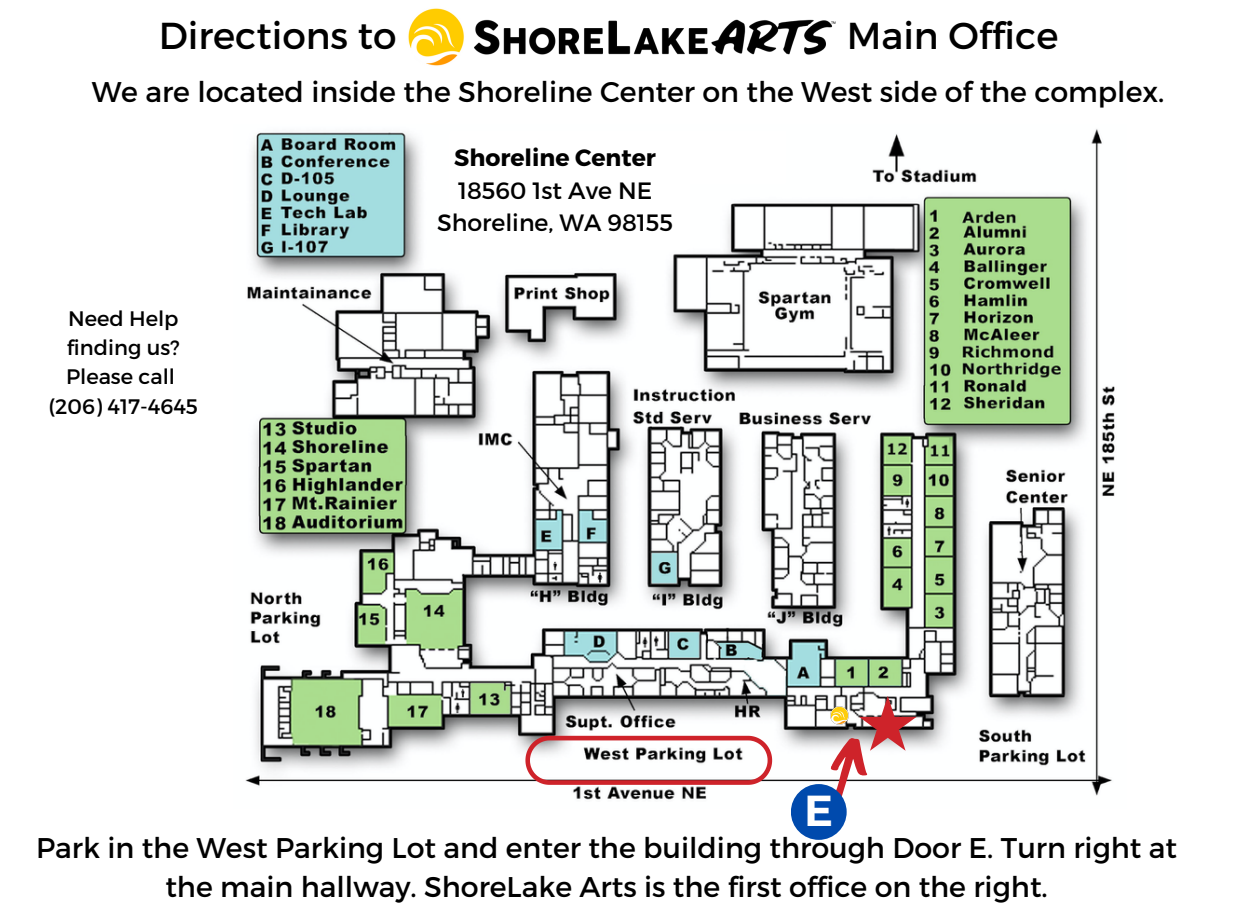
<style>
.page{position:relative;width:1242px;height:918px;background:#fff}
.page>*{position:absolute;margin:0;border:0;box-sizing:border-box;transform-origin:0 0}
.t1{font:700 43.2px "Montserrat";color:#fff}
.t2{font:37.5px "Montserrat";color:#000}
.t3{font:28.5px/38.2px "Montserrat";color:#000;text-align:center}
.t4{font:23.55px "Montserrat";color:#000}
.t5{font:700 23.55px "Montserrat";color:#000}
.t6{font:21px "Montserrat";color:#000}
</style>
<div class="page">
<img style="left:245px;top:129px;width:870px;height:678px">
<div style="left:449px;top:130px;width:242px;height:120px;background:#fff;border-radius:5px"></div>
<div style="left:680px;top:130px;width:107px;height:54px;background:#fff;border-radius:2px"></div>
<div style="left:791px;top:784px;width:56px;height:56px;background:#004aad;border-radius:50%"></div>
<svg style="left:525px;top:736px;width:247px;height:49px"></svg>
<svg style="left:815px;top:696px;width:102px;height:126px"></svg>
<img style="left:408px;top:8px;width:427px;height:58px">
<img style="left:830px;top:706px;width:18px;height:18px">
<p class="t2" style="left:159px;top:11px;width:239px">Directions to</p>
<p class="t3" style="left:92px;top:71px;width:1074px">We are located inside the Shoreline Center on the West side of the complex.</p>
<p class="t2" style="left:847px;top:11px;width:213px">Main Office</p>
<p class="t6" style="left:68px;top:305px;width:112px">Need Help</p>
<p class="t6" style="left:67px;top:334px;width:114px">finding us?</p>
<p class="t6" style="left:66px;top:363px;width:111px">Please call</p>
<p class="t6" style="left:48px;top:392px;width:151px">(206) 417-4645</p>
<p class="t5" style="left:454px;top:143px;width:203px">Shoreline Center</p>
<p class="t4" style="left:458px;top:175px;width:196px">18560 1st Ave NE</p>
<p class="t4" style="left:437px;top:207px;width:238px">Shoreline, WA 98155</p>
<p class="t1" style="left:804px;top:784px;width:30px">E</p>
<p class="t3" style="left:36px;top:828px;width:1143px">Park in the West Parking Lot and enter the building through Door E. Turn right at the main hallway. ShoreLake Arts is the first office on the right.</p>
</div>
